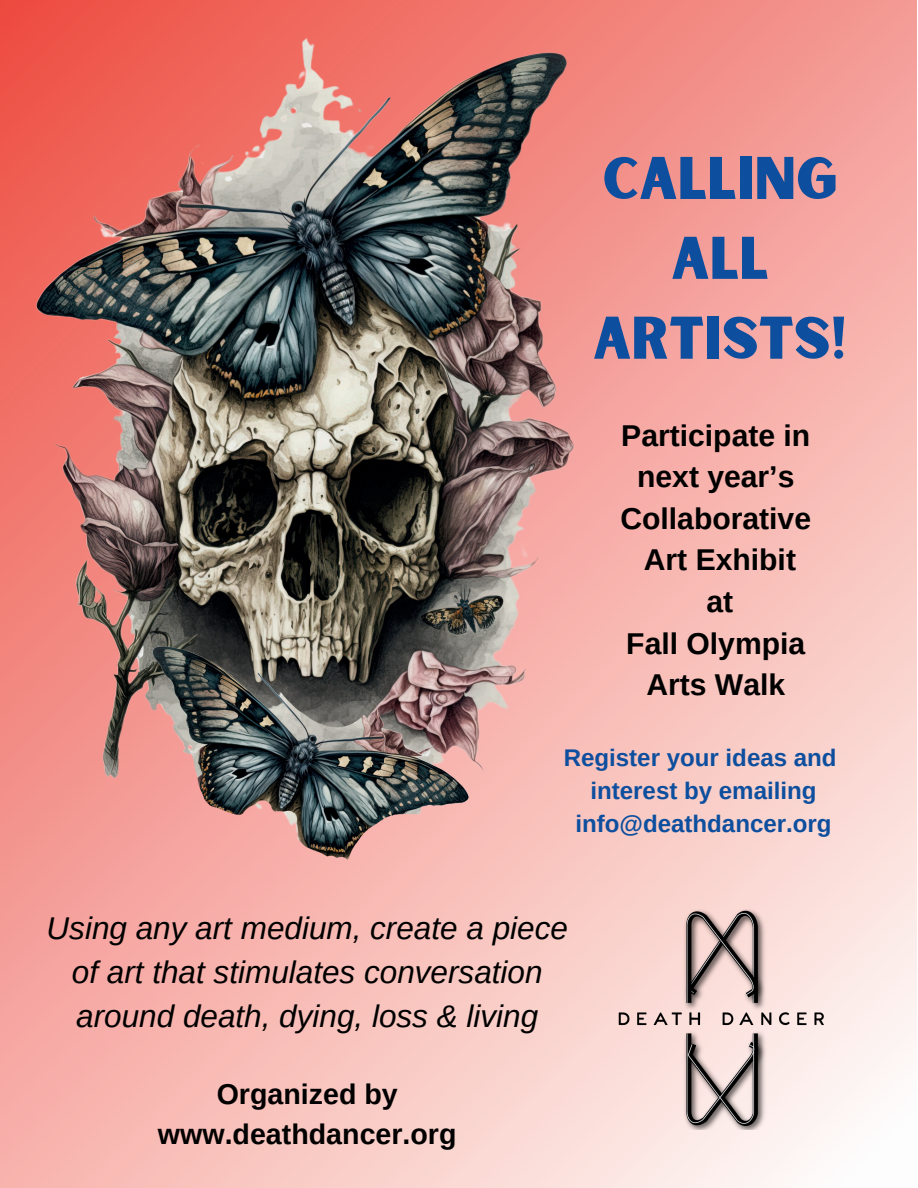
<style>
.page{position:relative;width:918px;height:1188px;background:#fff}
.page>*{position:absolute;margin:0;border:0;box-sizing:border-box;transform-origin:0 0}
.t1{font:57.45px/79.8px "Sunborn Sans One";color:#0d4f9e;text-align:center}
.t2{font:italic 31.5px/43.8px "Arimo";color:#000;text-align:center}
.t3{font:700 30.15px/41.7px "Arimo";color:#000;text-align:center}
.t4{font:700 28.65px/39.3px "Arimo";color:#000;text-align:center}
.t5{font:700 24.15px/32.5px "Arimo";color:#0d4f9e;text-align:center}
</style>
<div class="page">
<img style="left:0;top:0;width:917px;height:1188px">
<img style="left:610px;top:910px;width:220px;height:219px">
<img style="left:17px;top:0;width:580px;height:866px">
<img style="left:134px;top:597px;width:346px;height:269px">
<h1 class="t1" style="left:593px;top:135px;width:255px">CALLING<br>ALL<br>ARTISTS!</h1>
<p class="t3" style="left:620px;top:415px;width:192px">Participate in next year’s<br>Collaborative<br>Art Exhibit<br>at<br>Fall Olympia<br>Arts Walk</p>
<p class="t5" style="left:564px;top:742px;width:275px">Register your ideas and interest by emailing info@deathdancer.org</p>
<p class="t2" style="left:47px;top:906px;width:523px">Using any art medium, create a piece of art that stimulates conversation around death, dying, loss &amp; living</p>
<p class="t4" style="left:158px;top:1075px;width:300px">Organized by www.deathdancer.org</p>
</div>
